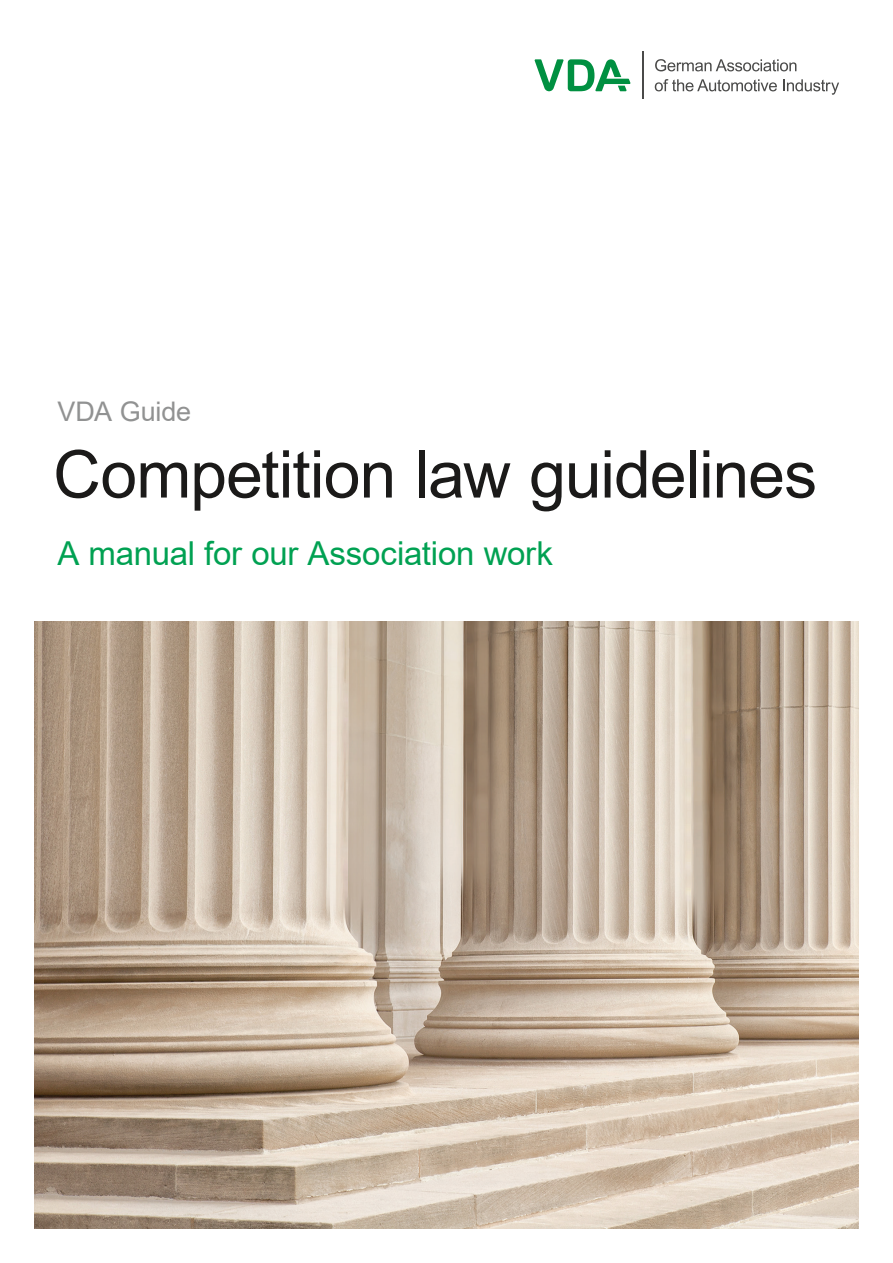
<style>
.page{position:relative;width:893px;height:1263px;background:#fff}
.page>*{position:absolute;margin:0;border:0;box-sizing:border-box;transform-origin:0 0}
.t1{font:66px "Arial";letter-spacing:-.015em;color:#1b1a19}
.t2{font:33px "Arial";letter-spacing:-.01em;color:#00a152}
.t3{font:27px "Arial";letter-spacing:-.005em;color:#919292}
</style>
<div class="page">
<img style="left:34px;top:622px;width:825px;height:607px">
<hr style="left:642px;top:51px;width:1px;height:48px;background:#4a4a49">
<svg style="left:534px;top:59px;width:97px;height:32px"></svg>
<svg style="left:655px;top:59px;width:141px;height:12px"></svg>
<svg style="left:655px;top:79px;width:122px;height:12px"></svg>
<svg style="left:783px;top:79px;width:56px;height:16px"></svg>
<p class="t3" style="left:57px;top:393px;width:135px">VDA Guide</p>
<h1 class="t1" style="left:53px;top:429px;width:765px">Competition law guidelines</h1>
<p class="t2" style="left:57px;top:530px;width:497px">A manual for our Association work</p>
</div>
